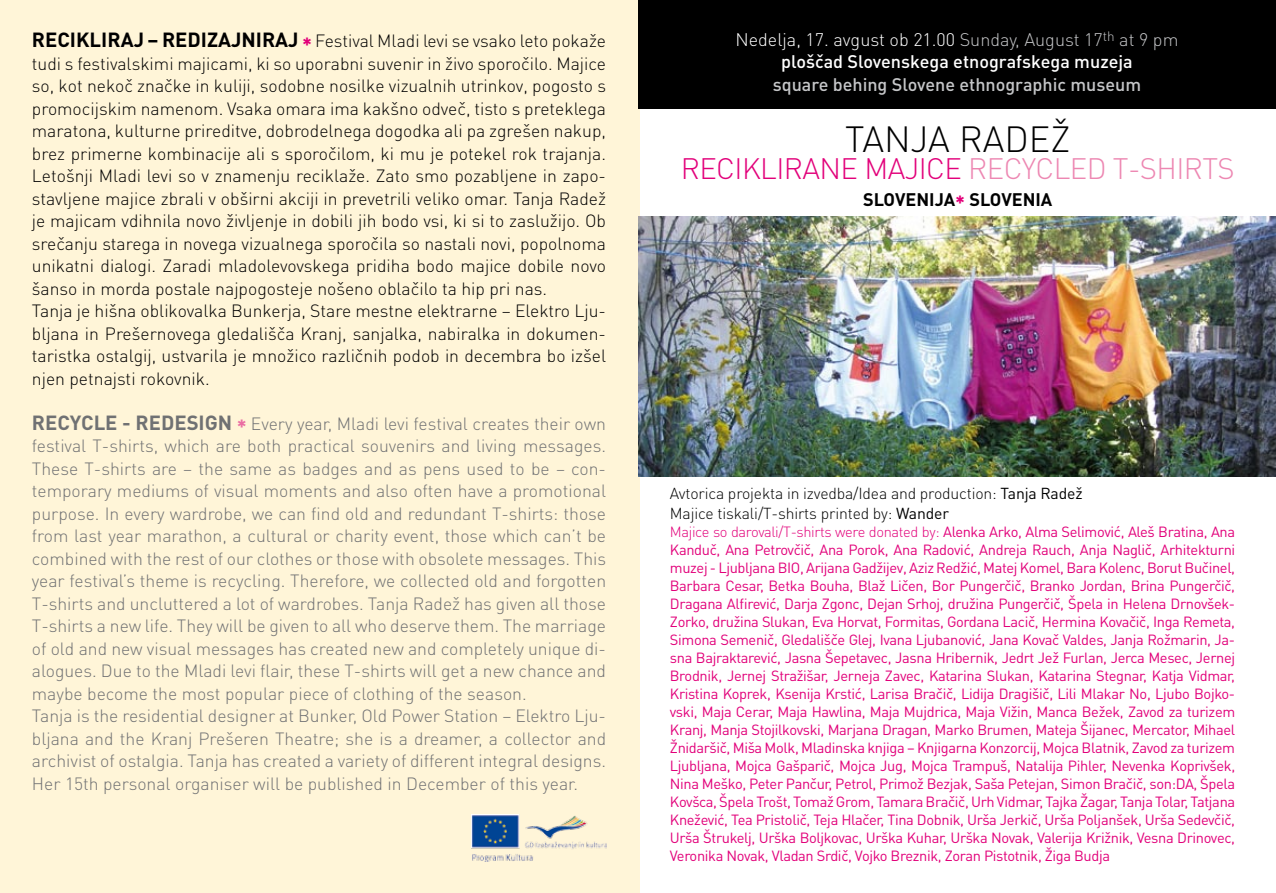
<style>
.page{position:relative;width:1276px;height:893px;background:#fff}
.page>*{position:absolute;margin:0;border:0;box-sizing:border-box;transform-origin:0 0}
.t1{font:300 36px "DIN Pro";color:#000}
.t2{font:300 29.25px "DIN Pro";letter-spacing:-.02em;color:#e2007a}
.t3{font:500 18px/22.5px "DIN Pro";color:#fff;text-align:center}
.t4{font:500 18px "DIN Pro";color:#c5c6c8}
.t5{font:700 18px "DIN Pro";color:#000}
.t6{font:300 17.55px/22.5px "DIN Pro";color:#707173}
.t7{font:300 17.55px/22.5px "DIN Pro";color:#000}
.t8{font:300 15.75px/20.2px "DIN Pro";letter-spacing:-.01em;color:#000}
.t9{font:14.62px/18px "DIN Pro";letter-spacing:-.025em;color:#e2007a;text-align:justify}
.s1{font-weight:700;font-size:20.25px}
.s2{font-weight:700;font-size:20.25px;color:#e2007a}
.s3{font-weight:700;font-size:20.25px;color:#ea6ea3}
.s4{font-weight:300}
.s5{font-weight:300;color:#c5c6c8}
.s6{color:#ed87b2}
.s7{font-size:20.25px;color:#e2007a}
.s8{font-weight:400}
</style>
<div class="page">
<div style="left:0;top:0;width:640px;height:893px;background:#fff5d8"></div>
<div style="left:638px;top:0;width:638px;height:108px;background:#000"></div>
<img style="left:471px;top:815px;width:135px;height:46px">
<img style="left:638px;top:217px;width:638px;height:259px">
<p class="t7" style="left:32px;top:29px;width:576px"><span class="s1">RECIKLIRAJ – REDIZAJNIRAJ</span> <span class="s2">*</span> Festival Mladi levi se vsako leto pokaže tudi s festivalskimi majicami, ki so uporabni suvenir in živo sporočilo. Majice so, kot nekoč značke in kuliji, sodobne nosilke vizualnih utrinkov, pogosto s promocijskim namenom. Vsaka omara ima kakšno odveč, tisto s preteklega maratona, kulturne prireditve, dobrodelnega dogodka ali pa zgrešen nakup, brez primerne kombinacije ali s sporočilom, ki mu je potekel rok trajanja.<br>Letošnji Mladi levi so v znamenju reciklaže. Zato smo pozabljene in zapo&shy;stavljene majice zbrali v obširni akciji in prevetrili veliko omar. Tanja Radež je majicam vdihnila novo življenje in dobili jih bodo vsi, ki si to zaslužijo. Ob srečanju starega in novega vizualnega sporočila so nastali novi, popolnoma unikatni dialogi. Zaradi mladolevovskega pridiha bodo majice dobile novo šanso in morda postale najpogosteje nošeno oblačilo ta hip pri nas.<br>Tanja je hišna oblikovalka Bunkerja, Stare mestne elektrarne – Elektro Lju&shy;bljana in Prešernovega gledališča Kranj, sanjalka, nabiralka in dokumen&shy;taristka ostalgij, ustvarila je množico različnih podob in decembra bo izšel njen petnajsti rokovnik.</p>
<p class="t6" style="left:32px;top:412px;width:576px"><span class="s1">RECYCLE - REDESIGN</span> <span class="s3">*</span> Every year, Mladi levi festival creates their own festival T-shirts, which are both practical souvenirs and living messages.<br>These T-shirts are – the same as badges and as pens used to be – con&shy;temporary mediums of visual moments and also often have a promotional purpose. In every wardrobe, we can find old and redundant T-shirts: those from last year marathon, a cultural or charity event, those which can’t be combined with the rest of our clothes or those with obsolete messages. This year festival’s theme is recycling. Therefore, we collected old and forgotten T-shirts and uncluttered a lot of wardrobes. Tanja Radež has given all those T-shirts a new life. They will be given to all who deserve them. The marriage of old and new visual messages has created new and completely unique di&shy;alogues. Due to the Mladi levi flair, these T-shirts will get a new chance and maybe become the most popular piece of clothing of the season.<br>Tanja is the residential designer at Bunker, Old Power Station – Elektro Lju&shy;bljana and the Kranj Prešeren Theatre; she is a dreamer, a collector and archivist of ostalgia. Tanja has created a variety of different integral designs.<br>Her 15th personal organiser will be published in December of this year.</p>
<p class="t3" style="left:735px;top:27px;width:444px"><span class="s4">Nedelja, 17. avgust ob 21.00</span> <span class="s5">Sunday, August 17</span><sup>th</sup> <span class="s5">at 9 pm </span>ploščad Slovenskega etnografskega muzeja</p>
<p class="t4" style="left:772px;top:72px;width:370px">square behing Slovene ethnographic museum</p>
<h1 class="t1" style="left:845px;top:114px;width:227px">TANJA RADEŽ</h1>
<h2 class="t2" style="left:681px;top:148px;width:555px">RECIKLIRANE MAJICE <span class="s6">RECYCLED T-SHIRTS</span></h2>
<p class="t5" style="left:863px;top:187px;width:191px">SLOVENIJA<span class="s7">*</span> SLOVENIA</p>
<p class="t8" style="left:670px;top:482px;width:414px">Avtorica projekta in izvedba/Idea and production: <span class="s8">Tanja Radež<br></span>Majice tiskali/T-shirts printed by: <span class="s8">Wander</span></p>
<p class="t9" style="left:670px;top:522px;width:567px"><span class="s4">Majice so darovali/T-shirts were donated by:</span> Alenka Arko, Alma Selimović, Aleš Bratina, Ana Kanduč, Ana Petrovčič, Ana Porok, Ana Radović, Andreja Rauch, Anja Naglič, Arhitekturni muzej - Ljubljana BIO, Arijana Gadžijev, Aziz Redžić, Matej Komel, Bara Kolenc, Borut Bučinel, Barbara Cesar, Betka Bouha, Blaž Ličen, Bor Pungerčič, Branko Jordan, Brina Pungerčič, Dragana Alfirević, Darja Zgonc, Dejan Srhoj, družina Pungerčič, Špela in Helena Drnovšek-Zorko, družina Slukan, Eva Horvat, Formitas, Gordana Lacič, Hermina Kovačič, Inga Remeta, Simona Semenič, Gledališče Glej, Ivana Ljubanović, Jana Kovač Valdes, Janja Rožmarin, Ja&shy;sna Bajraktarević, Jasna Šepetavec, Jasna Hribernik, Jedrt Jež Furlan, Jerca Mesec, Jernej Brodnik, Jernej Stražišar, Jerneja Zavec, Katarina Slukan, Katarina Stegnar, Katja Vidmar, Kristina Koprek, Ksenija Krstić, Larisa Bračič, Lidija Dragišič, Lili Mlakar No, Ljubo Bojko&shy;vski, Maja Cerar, Maja Hawlina, Maja Mujdrica, Maja Vižin, Manca Bežek, Zavod za turizem Kranj, Manja Stojilkovski, Marjana Dragan, Marko Brumen, Mateja Šijanec, Mercator, Mihael Žnidaršič, Miša Molk, Mladinska knjiga – Knjigarna Konzorcij, Mojca Blatnik, Zavod za turizem Ljubljana, Mojca Gašparič, Mojca Jug, Mojca Trampuš, Natalija Pihler, Nevenka Koprivšek, Nina Meško, Peter Pančur, Petrol, Primož Bezjak, Saša Petejan, Simon Bračič, son:DA, Špela Kovšca, Špela Trošt, Tomaž Grom, Tamara Bračič, Urh Vidmar, Tajka Žagar, Tanja Tolar, Tatjana Knežević, Tea Pristolič, Teja Hlačer, Tina Dobnik, Urša Jerkič, Urša Poljanšek, Urša Sedevčič, Urša Štrukelj, Urška Boljkovac, Urška Kuhar, Urška Novak, Valerija Križnik, Vesna Drinovec, Veronika Novak, Vladan Srdič, Vojko Breznik, Zoran Pistotnik, Žiga Budja</p>
</div>
